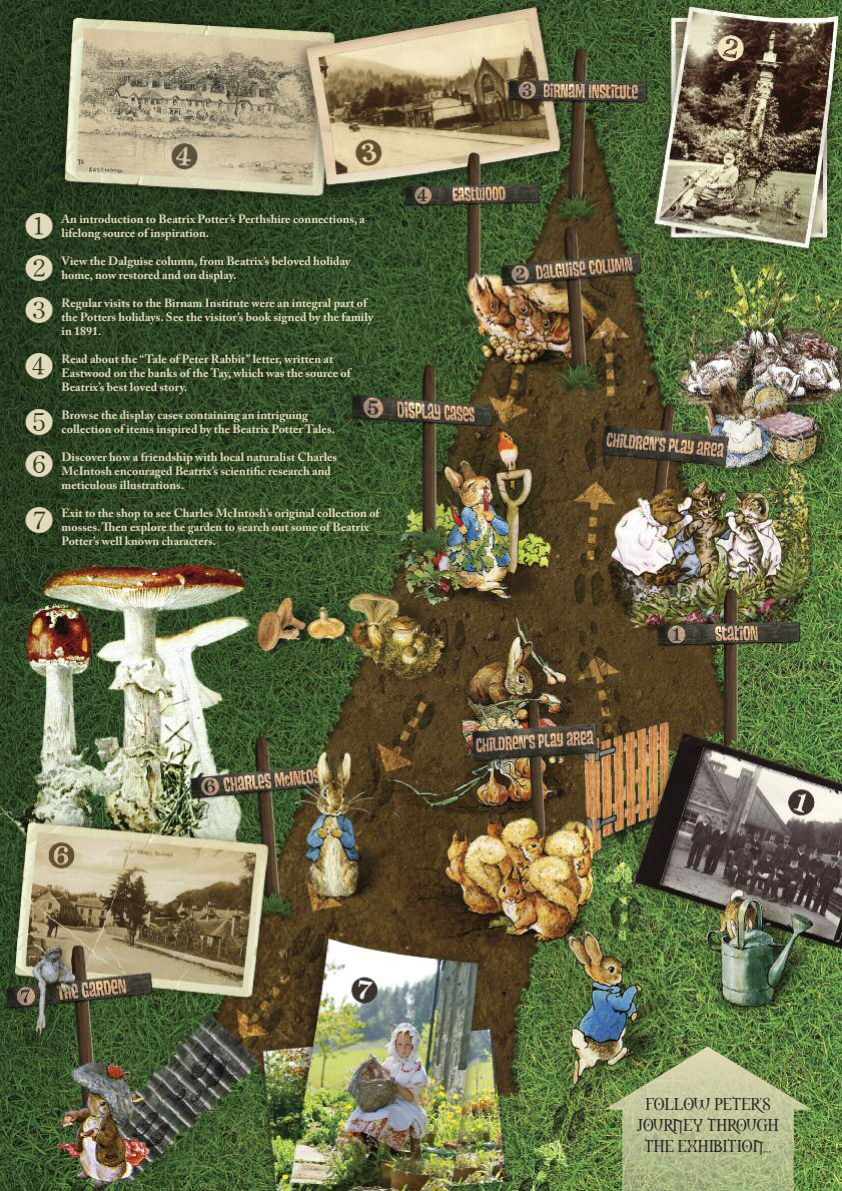
<style>
.page{position:relative;width:842px;height:1191px;background:#fff}
.page>*{position:absolute;margin:0;border:0;box-sizing:border-box;transform-origin:0 0}
.t1{font:30px/42px "J Csm PC";color:#e2daba}
.t2{font:16px/21px "Morpheus";color:#272627;text-align:center}
.t3{font:700 12px/14px "Adobe Caslon Pro";color:#e2daba}
</style>
<div class="page">
<img style="left:0;top:0;width:842px;height:1191px">
<img style="left:604px;top:1046px;width:208px;height:145px">
<h1 class="t1" style="left:25px;top:205px;width:31px;text-align:justify">❶<br>❷<br>❸</h1>
<h1 class="t1" style="left:25px;top:338px;width:31px;line-height:56px">❹<br>❺</h1>
<h1 class="t1" style="left:25px;top:436px;width:31px;line-height:56px">❻<br>❼</h1>
<p class="t3" style="left:62px;top:213px;width:305px">An introduction to Beatrix Potter’s Perthshire connections, a lifelong source of inspiration.</p>
<p class="t3" style="left:62px;top:255px;width:290px">View the Dalguise column, from Beatrix’s beloved holiday home, now restored and on display.</p>
<p class="t3" style="left:62px;top:297px;width:313px">Regular visits to the Birnam Institute were an integral part of the Potters holidays. See the visitor’s book signed by the family in 1891.</p>
<p class="t3" style="left:62px;top:353px;width:291px">Read about the “Tale of Peter Rabbit” letter, written at<br>Eastwood on the banks of the Tay, which was the source of<br>Beatrix’s best loved story.</p>
<p class="t3" style="left:62px;top:409px;width:275px">Browse the display cases containing an intriguing collection of items inspired by the Beatrix Potter Tales.</p>
<p class="t3" style="left:62px;top:451px;width:277px">Discover how a friendship with local naturalist Charles<br>McIntosh encouraged Beatrix’s scientific research and meticulous illustrations.</p>
<p class="t3" style="left:62px;top:507px;width:319px">Exit to the shop to see Charles McIntosh’s original collection of mosses.Then explore the garden to search out some of Beatrix<br>Potter’s well known characters.</p>
<h2 class="t2" style="left:637px;top:1092px;width:143px">FOLLOW PETER'S<br>JOURNEY THROUGH<br>THE EXHIBITION...</h2>
</div>
